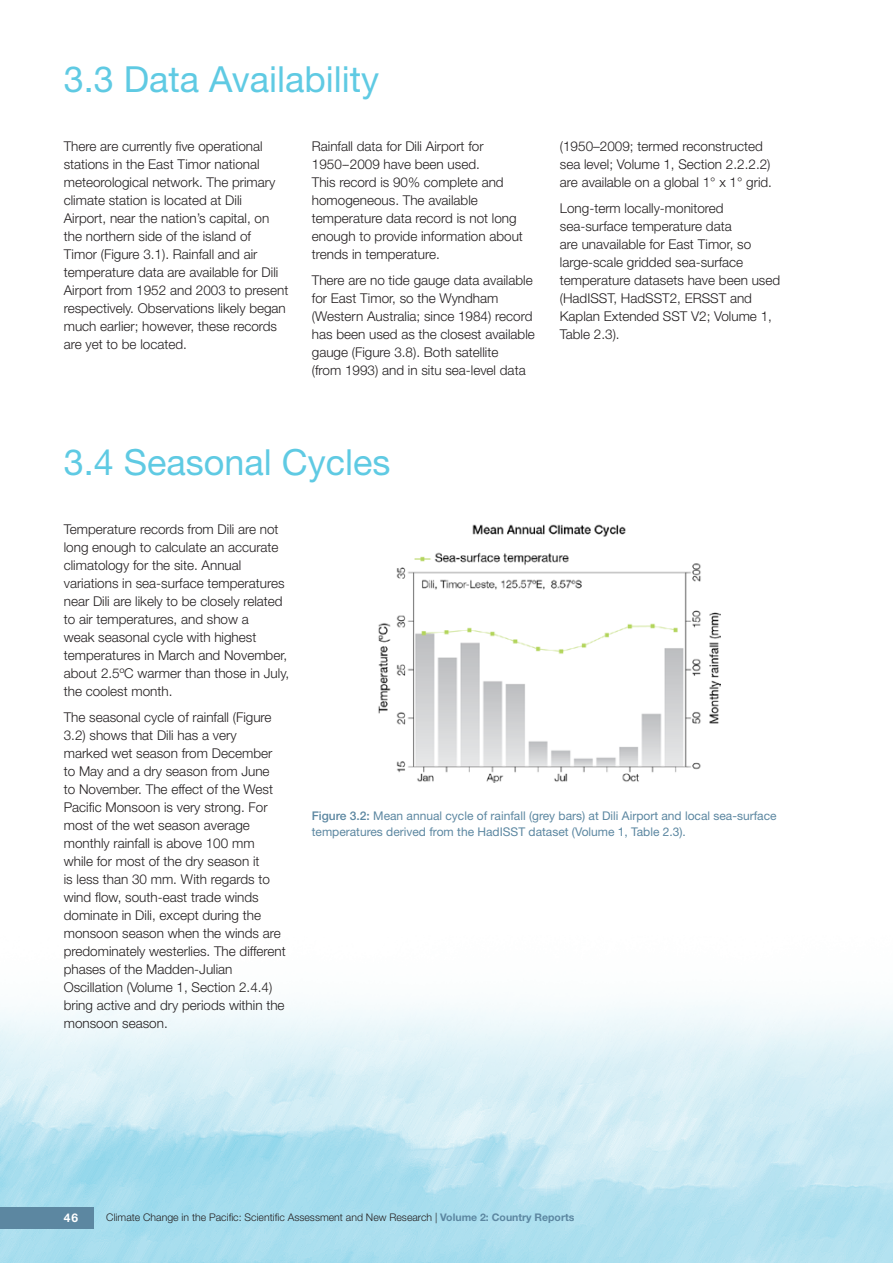
<style>
.page{position:relative;width:893px;height:1263px;background:#fff}
.page>*{position:absolute;margin:0;border:0;box-sizing:border-box;transform-origin:0 0}
.page_title{font:36px "Helvetica Neue";color:#5fcae3}
.body{font:300 13.5px/18px "Helvetica Neue";color:#231f20}
.t1{font:12px/16.5px "Helvetica Neue";color:#5c87a1}
.t2{font:700 12px "Helvetica Neue";color:#fff}
.t3{font:300 10.5px "Helvetica Neue";color:#231f20}
.s1{font-weight:500}
.s2{font-weight:700;color:#5c87a1}
</style>
<div class="page">
<img style="left:0;top:1002px;width:893px;height:261px">
<img style="left:378px;top:524px;width:343px;height:259px">
<div style="left:0;top:1208px;width:94px;height:21px;background:#5c87a1"></div>
<p class="page_title" style="left:64px;top:58px;width:317px">3.3 Data Availability</p>
<p class="body" style="left:64px;top:137px;width:226px">There are currently five operational stations in the East Timor national meteorological network. The primary climate station is located at Dili<br>Airport, near the nation’s capital, on the northern side of the island of<br>Timor (Figure 3.1). Rainfall and air temperature data are available for Dili Airport from 1952 and 2003 to present respectively. Observations likely began much earlier; however, these records are yet to be located.</p>
<p class="body" style="left:312px;top:137px;width:213px">Rainfall data for Dili Airport for<br>1950‑‑2009 have been used.<br>This record is 90% complete and homogeneous. The available temperature data record is not long enough to provide information about trends in temperature.</p>
<p class="body" style="left:312px;top:271px;width:225px">There are no tide gauge data available for East Timor, so the Wyndham (Western Australia; since 1984) record has been used as the closest available gauge (Figure 3.8). Both satellite<br>(from 1993) and in situ sea-level data</p>
<p class="body" style="left:560px;top:137px;width:214px">(1950–2009; termed reconstructed sea level; Volume 1, Section 2.2.2.2) are available on a global 1° x 1° grid.</p>
<p class="body" style="left:560px;top:199px;width:222px">Long-term locally-monitored sea‑surface temperature data<br>are unavailable for East Timor, so large-scale gridded sea-surface temperature datasets have been used (HadISST, HadSST2, ERSST and<br>Kaplan Extended SST V2; Volume 1,<br>Table 2.3).</p>
<p class="page_title" style="left:64px;top:440px;width:328px">3.4 Seasonal Cycles</p>
<p class="body" style="left:64px;top:520px;width:227px">Temperature records from Dili are not long enough to calculate an accurate climatology for the site. Annual variations in sea-surface temperatures near Dili are likely to be closely related to air temperatures, and show a<br>weak seasonal cycle with highest temperatures in March and November, about 2.5ºC warmer than those in July, the coolest month.</p>
<p class="body" style="left:64px;top:708px;width:224px">The seasonal cycle of rainfall (Figure 3.2) shows that Dili has a very<br>marked wet season from December to May and a dry season from June<br>to November. The effect of the West Pacific Monsoon is very strong. For most of the wet season average monthly rainfall is above 100 mm while for most of the dry season it<br>is less than 30 mm. With regards to wind flow, south-east trade winds dominate in Dili, except during the monsoon season when the winds are predominately westerlies. The different phases of the Madden-Julian Oscillation (Volume 1, Section 2.4.4) bring active and dry periods within the monsoon season.</p>
<p class="t1" style="left:312px;top:807px;width:466px"><span class="s1">Figure 3.2:</span> Mean annual cycle of rainfall (grey bars) at Dili Airport and local sea-surface temperatures derived from the HadISST dataset (Volume 1, Table 2.3).</p>
<p class="t2" style="left:64px;top:1210px;width:16px">46</p>
<p class="t3" style="left:106px;top:1211px;width:470px">Climate Change in the Pacific: Scientific Assessment and New Research | <span class="s2">Volume 2: Country Reports</span></p>
</div>
